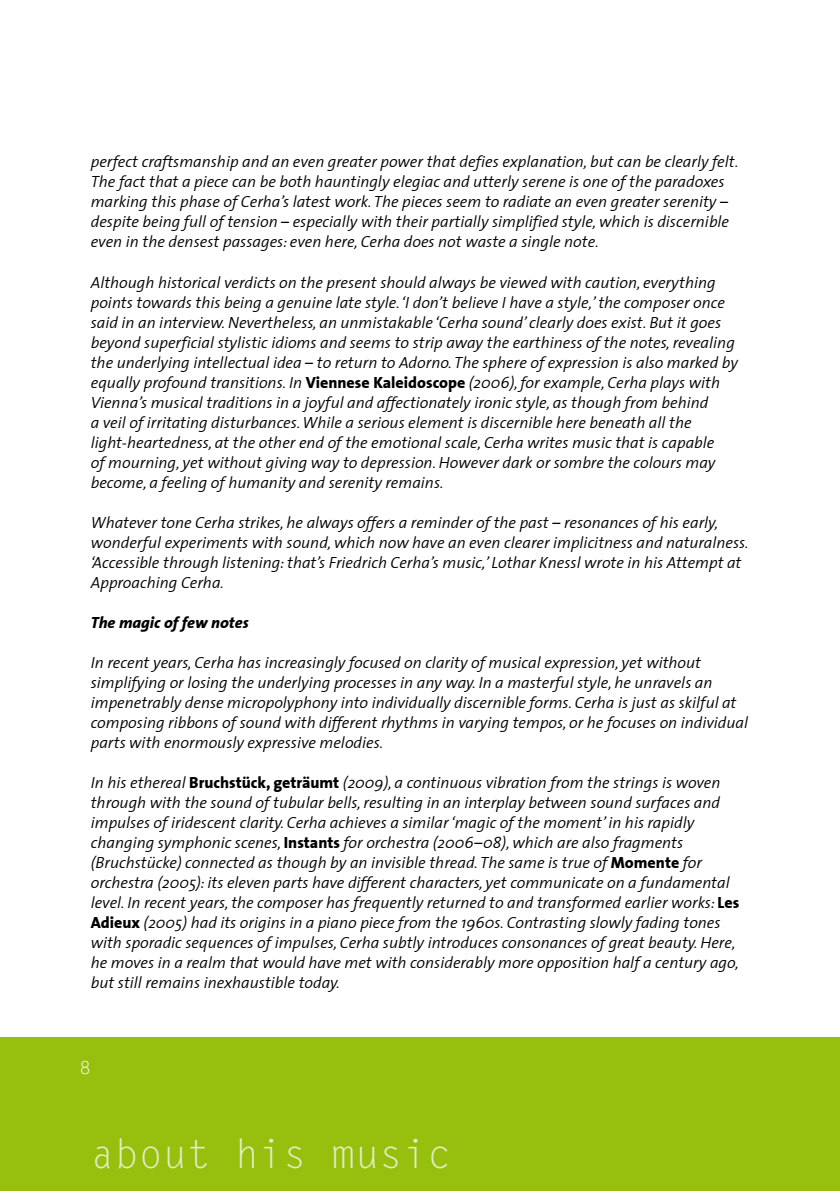
<style>
.page{position:relative;width:840px;height:1191px;background:#fff}
.page>*{position:absolute;margin:0;border:0;box-sizing:border-box;transform-origin:0 0}
.t1{font:40px "Letter Gothic";color:#e3ecc5}
.t2{font:18px "Letter Gothic";color:#fff}
.t3{font:italic 300 16px/20px "The Sans";color:#000}
.t4{font:italic 800 16px "The Sans";color:#000}
.s1{font-family:"The Sans Extra Bold Plain";font-weight:400;font-style:normal}
</style>
<div class="page">
<div style="left:0;top:1037px;width:839px;height:154px;background:#97bf0d"></div>
<p class="t3" style="left:91px;top:151px;width:649px">perfect craftsmanship and an even greater power that defies explanation, but can be clearly felt.<br>The fact that a piece can be both hauntingly elegiac and utterly serene is one of the paradoxes marking this phase of Cerha’s latest work. The pieces seem to radiate an even greater serenity – despite being full of tension – especially with their partially simplified style, which is discernible even in the densest passages: even here, Cerha does not waste a single note.</p>
<p class="t3" style="left:91px;top:271px;width:648px">Although historical verdicts on the present should always be viewed with caution, everything points towards this being a genuine late style. ‘I don’t believe I have a style,’ the composer once said in an interview. Nevertheless, an unmistakable ‘Cerha sound’ clearly does exist. But it goes beyond superficial stylistic idioms and seems to strip away the earthiness of the notes, revealing the underlying intellectual idea – to return to Adorno. The sphere of expression is also marked by equally profound transitions. In <span class="s1">Viennese Kaleidoscope</span> (2006), for example, Cerha plays with Vienna’s musical traditions in a joyful and affectionately ironic style, as though from behind<br>a veil of irritating disturbances. While a serious element is discernible here beneath all the light-heartedness, at the other end of the emotional scale, Cerha writes music that is capable<br>of mourning, yet without giving way to depression. However dark or sombre the colours may become, a feeling of humanity and serenity remains.</p>
<p class="t3" style="left:91px;top:511px;width:659px">Whatever tone Cerha strikes, he always offers a reminder of the past – resonances of his early, wonderful experiments with sound, which now have an even clearer implicitness and naturalness. ‘Accessible through listening: that’s Friedrich Cerha’s music,’ Lothar Knessl wrote in his Attempt at Approaching Cerha.</p>
<p class="t4" style="left:91px;top:608px;width:159px">The magic of few notes</p>
<p class="t3" style="left:91px;top:651px;width:658px">In recent years, Cerha has increasingly focused on clarity of musical expression, yet without simplifying or losing the underlying processes in any way. In a masterful style, he unravels an impenetrably dense micropolyphony into individually discernible forms. Cerha is just as skilful at composing ribbons of sound with different rhythms in varying tempos, or he focuses on individual parts with enormously expressive melodies.</p>
<p class="t3" style="left:91px;top:771px;width:649px">In his ethereal <span class="s1">Bruchstück, geträumt</span> (2009), a continuous vibration from the strings is woven through with the sound of tubular bells, resulting in an interplay between sound surfaces and impulses of iridescent clarity. Cerha achieves a similar ‘magic of the moment’ in his rapidly changing symphonic scenes, <span class="s1">Instants</span> for orchestra (2006–08), which are also fragments (Bruchstücke) connected as though by an invisible thread. The same is true of <span class="s1">Momente</span> for orchestra (2005): its eleven parts have different characters, yet communicate on a fundamental level. In recent years, the composer has frequently returned to and transformed earlier works: <span class="s1">Les Adieux</span> (2005) had its origins in a piano piece from the 1960s. Contrasting slowly fading tones with sporadic sequences of impulses, Cerha subtly introduces consonances of great beauty. Here, he moves in a realm that would have met with considerably more opposition half a century ago, but still remains inexhaustible today.</p>
<p class="t2" style="left:80px;top:1057px;width:12px">8</p>
<h1 class="t1" style="left:91px;top:1130px;width:362px">about his music</h1>
</div>
